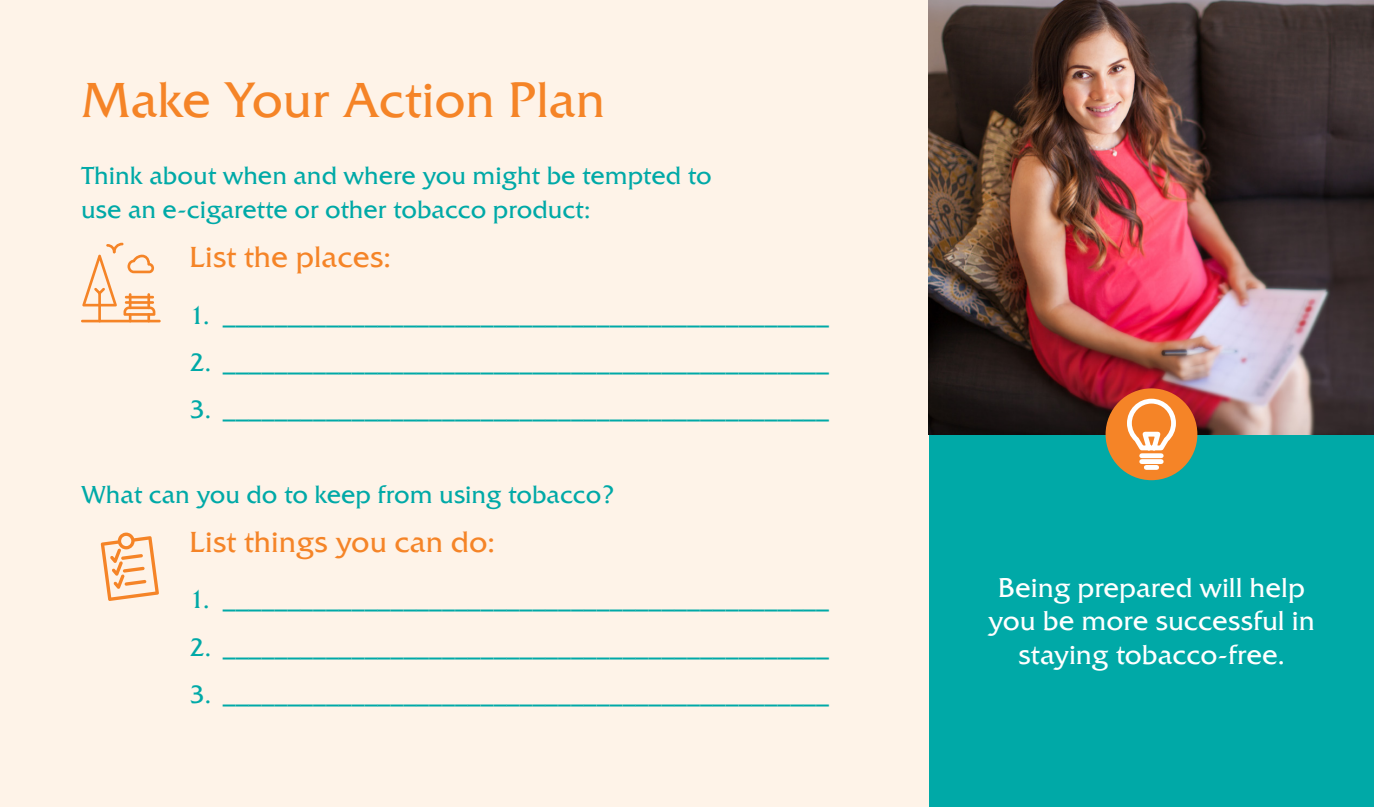
<style>
.page{position:relative;width:1374px;height:807px;background:#fff}
.page>*{position:absolute;margin:0;border:0;box-sizing:border-box;transform-origin:0 0}
.t1{font:49.5px "Friz Quadrata Com";color:#f58427}
.t2{font:29.25px "Friz Quadrata Com";color:#f58427}
.t3{font:27px/33.8px "Friz Quadrata Com";color:#fff;text-align:center}
.t4{font:24.75px/33.8px "Friz Quadrata Com";color:#00a9a7}
</style>
<div class="page">
<div style="left:0;top:0;width:929px;height:807px;background:#fef3e8"></div>
<div style="left:929px;top:0;width:445px;height:807px;background:#00a9a7"></div>
<img style="left:929px;top:0;width:445px;height:434px">
<svg style="left:101px;top:532px;width:58px;height:69px"></svg>
<hr style="left:81px;top:320px;width:80px;height:2px;background:#f58427">
<svg style="left:82px;top:243px;width:73px;height:77px"></svg>
<div style="left:1105px;top:388px;width:92px;height:92px;background:#f58427;border-radius:50%"></div>
<svg style="left:1124px;top:396px;width:54px;height:76px"></svg>
<p class="t1" style="left:81px;top:69px;width:526px">Make Your Action Plan</p>
<p class="t4" style="left:81px;top:159px;width:632px">Think about when and where you might be tempted to use an e-cigarette or other tobacco product:</p>
<p class="t2" style="left:189px;top:239px;width:203px">List the places:</p>
<p class="t4" style="left:189px;top:298px;width:641px">1. _______________________________________________</p>
<p class="t4" style="left:189px;top:345px;width:641px">2. _______________________________________________</p>
<p class="t4" style="left:189px;top:393px;width:641px">3. _______________________________________________</p>
<p class="t4" style="left:81px;top:477px;width:535px">What can you do to keep from using tobacco?</p>
<p class="t2" style="left:189px;top:524px;width:307px">List things you can do:</p>
<p class="t4" style="left:189px;top:583px;width:641px">1. _______________________________________________</p>
<p class="t4" style="left:189px;top:630px;width:641px">2. _______________________________________________</p>
<p class="t4" style="left:189px;top:677px;width:641px">3. _______________________________________________</p>
<p class="t3" style="left:988px;top:570px;width:328px">Being prepared will help you be more successful in staying tobacco-free.</p>
</div>
